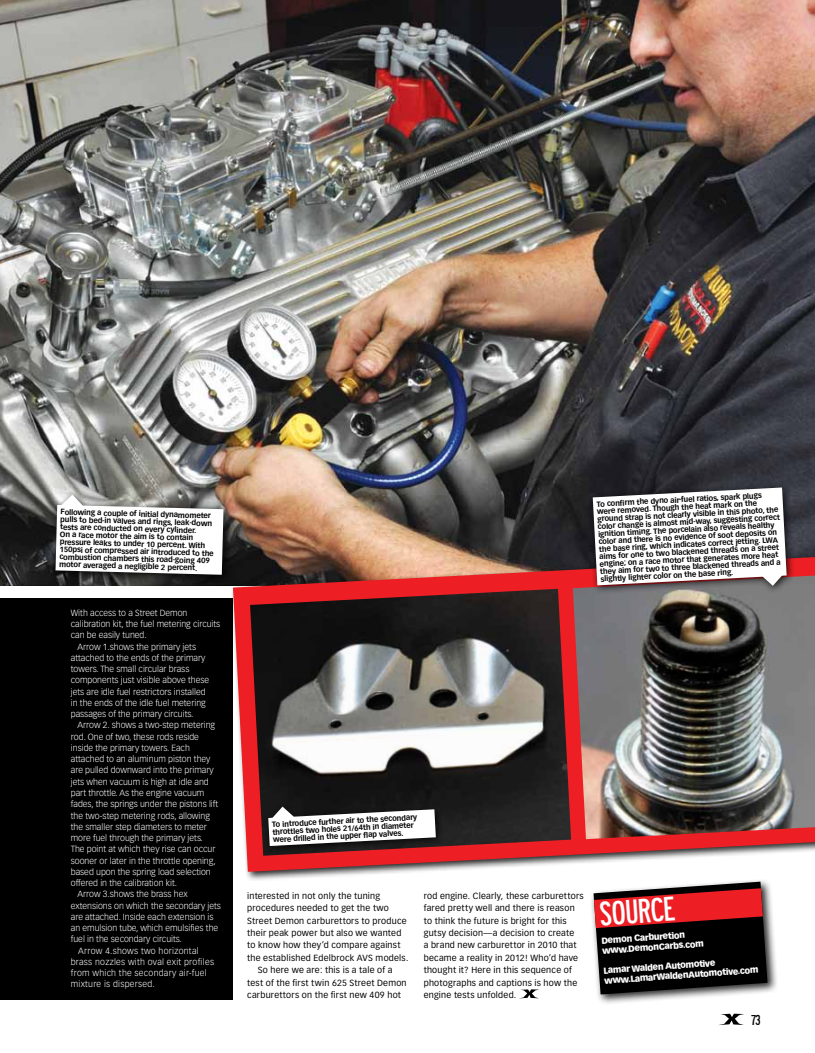
<style>
.page{position:relative;width:815px;height:1053px;background:#fff}
.page>*{position:absolute;margin:0;border:0;box-sizing:border-box;transform-origin:0 0}
.t1{font:30px "Roadway";color:#fff}
.t2{font:12.5px "Roadway";color:#000}
.t3{font:300 8.75px "Vectora LH";color:#fff}
.t4{font:8.75px/12.4px "Vectora LH";letter-spacing:.025em;color:#000}
.t5{font:300 8.75px "Vectora LH";letter-spacing:.03em;color:#fff}
.t6{font:900 8.75px/10px "Vectora LH";color:#fff}
.t7{font:700 7.5px/7.5px "Vectora LH";color:#000}
</style>
<div class="page">
<svg style="left:719px;top:1013px;width:25px;height:12px"></svg>
<img style="left:0;top:0;width:815px;height:585px">
<div style="left:0;top:598px;width:233px;height:401px;background:#000"></div>
<div style="left:589px;top:877px;width:189px;height:127px;background:#000;opacity:.85"></div>
<svg style="left:594px;top:881px;width:173px;height:113px"></svg>
<svg style="left:521px;top:989px;width:18px;height:9px"></svg>
<div style="left:230px;top:499px;width:585px;height:382px;background:#000;opacity:.85"></div>
<svg style="left:232px;top:501px;width:583px;height:371px"></svg>
<img style="left:573px;top:575px;width:242px;height:264px">
<img style="left:250px;top:588px;width:321px;height:267px">
<div style="left:262px;top:800px;width:182px;height:53px;background:#000;opacity:.85"></div>
<svg style="left:268px;top:806px;width:168px;height:40px"></svg>
<div style="left:587px;top:481px;width:208px;height:113px;background:#000;opacity:.85"></div>
<svg style="left:593px;top:487px;width:194px;height:98px"></svg>
<div style="left:49px;top:488px;width:184px;height:94px;background:#000;opacity:.85"></div>
<svg style="left:56px;top:494px;width:168px;height:80px"></svg>
<p class="t7" style="left:61px;top:507px;width:156px;rotate:2deg">Following a couple of initial dynamometer pulls to bed-in valves and rings, leak-down tests are conducted on every cylinder.<br>On a race motor the aim is to contain pressure leaks to under 10 percent. With 150psi of compressed air introduced to the combustion chambers this road-going 409 motor averaged a negligible 2 percent.</p>
<p class="t3" style="left:71px;top:607px;width:118px">With access to a Street Demon</p>
<p class="t3" style="left:71px;top:619px;width:151px">calibration kit, the fuel metering circuits</p>
<p class="t3" style="left:71px;top:630px;width:77px">can be easily tuned.</p>
<p class="t3" style="left:77px;top:641px;width:120px">Arrow 1.shows the primary jets</p>
<p class="t3" style="left:71px;top:652px;width:136px">attached to the ends of the primary</p>
<p class="t3" style="left:71px;top:664px;width:120px">towers. The small circular brass</p>
<p class="t3" style="left:71px;top:675px;width:140px">components just visible above these</p>
<p class="t3" style="left:71px;top:686px;width:136px">jets are idle fuel restrictors installed</p>
<p class="t3" style="left:71px;top:697px;width:136px">in the ends of the idle fuel metering</p>
<p class="t3" style="left:71px;top:709px;width:124px">passages of the primary circuits.</p>
<p class="t3" style="left:77px;top:720px;width:139px">Arrow 2. shows a two-step metering</p>
<p class="t3" style="left:71px;top:731px;width:130px">rod. One of two, these rods reside</p>
<p class="t3" style="left:71px;top:742px;width:121px">inside the primary towers. Each</p>
<p class="t3" style="left:71px;top:754px;width:141px">attached to an aluminum piston they</p>
<p class="t3" style="left:71px;top:765px;width:144px">are pulled downward into the primary</p>
<p class="t3" style="left:71px;top:776px;width:139px">jets when vacuum is high at idle and</p>
<p class="t3" style="left:71px;top:787px;width:135px">part throttle. As the engine vacuum</p>
<p class="t3" style="left:71px;top:799px;width:149px">fades, the springs under the pistons lift</p>
<p class="t3" style="left:71px;top:810px;width:141px">the two-step metering rods, allowing</p>
<p class="t3" style="left:71px;top:821px;width:138px">the smaller step diameters to meter</p>
<p class="t3" style="left:71px;top:832px;width:133px">more fuel through the primary jets.</p>
<p class="t3" style="left:71px;top:844px;width:146px">The point at which they rise can occur</p>
<p class="t3" style="left:71px;top:855px;width:146px">sooner or later in the throttle opening,</p>
<p class="t3" style="left:71px;top:866px;width:141px">based upon the spring load selection</p>
<p class="t3" style="left:71px;top:877px;width:108px">offered in the calibration kit.</p>
<p class="t3" style="left:77px;top:889px;width:112px">Arrow 3.shows the brass hex</p>
<p class="t3" style="left:71px;top:900px;width:152px">extensions on which the secondary jets</p>
<p class="t3" style="left:71px;top:911px;width:144px">are attached. Inside each extension is</p>
<p class="t3" style="left:71px;top:922px;width:149px">an emulsion tube, which emulsifies the</p>
<p class="t3" style="left:71px;top:934px;width:112px">fuel in the secondary circuits.</p>
<p class="t5" style="left:78px;top:945px;width:122px">Arrow 4.shows two horizontal</p>
<p class="t5" style="left:71px;top:956px;width:145px">brass nozzles with oval exit profiles</p>
<p class="t5" style="left:71px;top:967px;width:137px">from which the secondary air-fuel</p>
<p class="t5" style="left:71px;top:979px;width:86px">mixture is dispersed.</p>
<p class="t7" style="left:272px;top:820px;width:147px;rotate:-3deg">To introduce further air to the secondary throttles two holes 21/64th in diameter were drilled in the upper fl ap valves.</p>
<p class="t7" style="left:596px;top:500px;width:184px;rotate:-3deg">To confi rm the dyno air-fuel ratios, spark plugs were removed. Though the heat mark on the ground strap is not clearly visible in this photo, the color change is almost mid-way, suggesting correct ignition timing. The porcelain also reveals healthy color and there is no evidence of soot deposits on the base ring, which indicates correct jetting. LWA aims for one to two blackened threads on a street engine; on a race motor that generates more heat they aim for two to three blackened threads and a slightly lighter color on the base ring.</p>
<p class="t4" style="left:247px;top:889px;width:135px">interested in not only the tuning</p>
<p class="t4" style="left:247px;top:901px;width:143px">procedures needed to get the two</p>
<p class="t4" style="left:247px;top:914px;width:161px">Street Demon carburettors to produce</p>
<p class="t4" style="left:247px;top:926px;width:156px">their peak power but also we wanted</p>
<p class="t4" style="left:247px;top:939px;width:155px">to know how they’d compare against</p>
<p class="t4" style="left:247px;top:951px;width:163px">the established Edelbrock AVS models.</p>
<p class="t4" style="left:258px;top:963px;width:136px">So here we are: this is a tale of a</p>
<p class="t4" style="left:247px;top:976px;width:161px">test of the first twin 625 Street Demon</p>
<p class="t4" style="left:247px;top:988px;width:155px">carburettors on the first new 409 hot</p>
<p class="t4" style="left:424px;top:889px;width:162px">rod engine. Clearly, these carburettors fared pretty well and there is reason to think the future is bright for this gutsy decision—a decision to create<br>a brand new carburettor in 2010 that became a reality in 2012! Who’d have thought it? Here in this sequence of photographs and captions is how the engine tests unfolded.</p>
<h1 class="t1" style="left:598px;top:893px;width:31px;rotate:-4deg">SOURCE</h1>
<p class="t6" style="left:601px;top:935px;width:103px;rotate:-4deg">Demon Carburetion www.DemonCarbs.com</p>
<p class="t6" style="left:603px;top:965px;width:156px;rotate:-4deg">Lamar Walden Automotive www.LamarWaldenAutomotive.com</p>
<h2 class="t2" style="left:751px;top:1011px;width:11px">73</h2>
</div>
